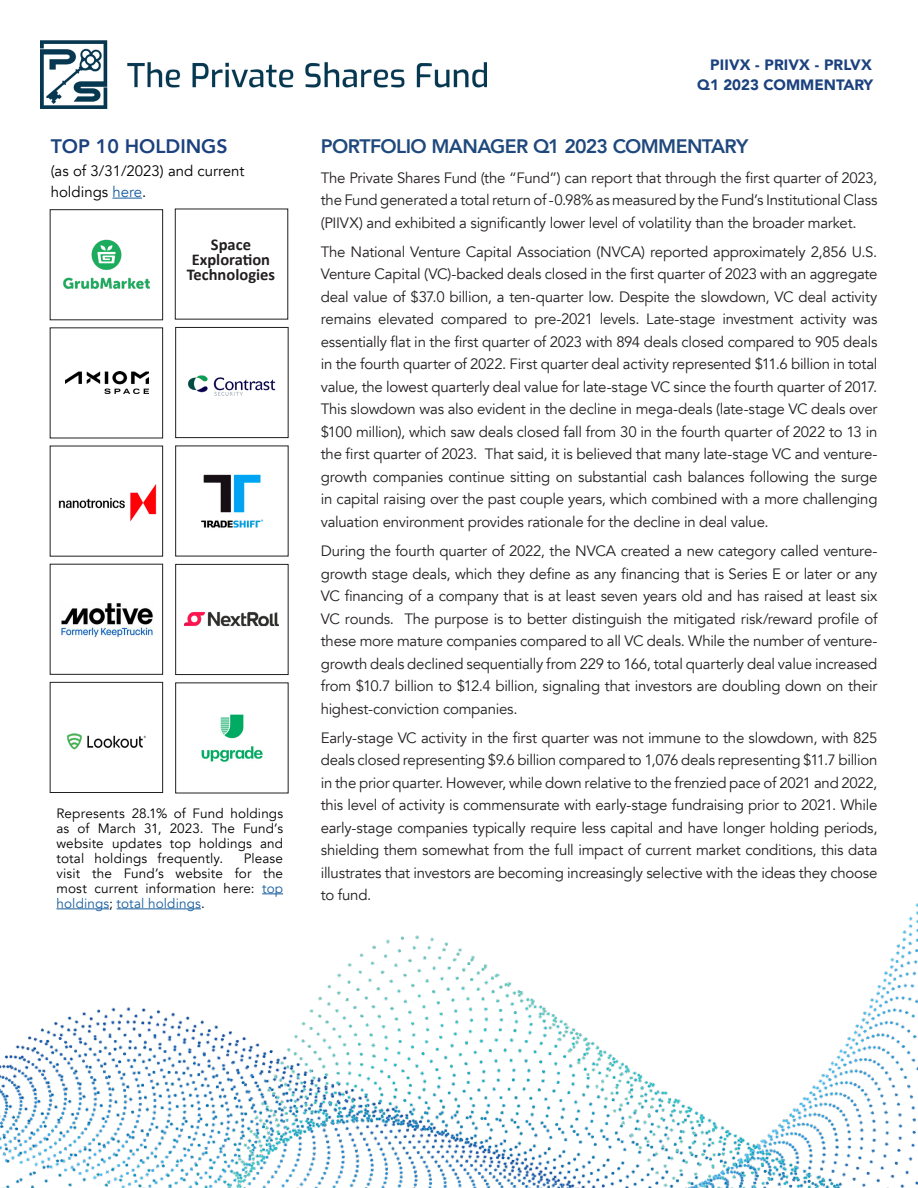
<style>
.page{position:relative;width:918px;height:1188px;background:#fff}
.page>*{position:absolute;margin:0;border:0;box-sizing:border-box;transform-origin:0 0}
.t1{font:800 19.5px "Avenir";letter-spacing:-.03em;color:#1f497d}
.t2{font:800 19.5px "Avenir";color:#1b417e}
.t3{font:700 16.5px "Calibri";color:#231f20}
.t4{font:15px/22.5px "Avenir";letter-spacing:-.015em;color:#231f20;text-align:justify}
.Body_Copy{font:15px/21px "Avenir";color:#000}
.t5{font:900 15px "Avenir";color:#1b417e}
.t6{font:13.5px/15px "Avenir";letter-spacing:.01em;color:#000;text-align:justify}
.s1{color:#175d9e}
</style>
<div class="page">
<hr style="left:112px;top:198px;width:30px;height:1px;background:#175d9e">
<svg style="left:262px;top:894px;width:21px;height:1px"></svg>
<div style="left:175px;top:327px;width:113px;height:111px;border:1px solid #231f20"></div>
<div style="left:50px;top:209px;width:113px;height:111px;border:1px solid #231f20"></div>
<div style="left:50px;top:564px;width:113px;height:111px;border:1px solid #231f20"></div>
<div style="left:50px;top:682px;width:113px;height:111px;border:1px solid #231f20"></div>
<div style="left:175px;top:564px;width:113px;height:111px;border:1px solid #231f20"></div>
<img style="left:65px;top:372px;width:83px;height:21px">
<img style="left:63px;top:239px;width:87px;height:50px">
<img style="left:184px;top:611px;width:95px;height:16px">
<img style="left:201px;top:474px;width:63px;height:54px">
<img style="left:61px;top:603px;width:92px;height:34px">
<img style="left:59px;top:484px;width:98px;height:38px">
<img style="left:66px;top:733px;width:80px;height:17px">
<img style="left:187px;top:375px;width:89px;height:21px">
<img style="left:40px;top:40px;width:447px;height:68px">
<img style="left:0;top:903px;width:918px;height:285px">
<img style="left:201px;top:714px;width:62px;height:48px">
<h3 class="t2" style="left:51px;top:132px;width:178px">TOP 10 HOLDINGS</h3>
<p class="Body_Copy" style="left:51px;top:161px;width:195px">(as of 3/31/2023) and current holdings <span class="s1">here</span>.</p>
<p class="t3" style="left:211px;top:233px;width:42px">Space</p>
<p class="t3" style="left:192px;top:248px;width:80px">Exploration</p>
<p class="t3" style="left:187px;top:263px;width:90px">Technologies</p>
<h3 class="t6" style="left:57px;top:806px;width:228px">Represents 28.1% of Fund holdings as of March 31, 2023. The Fund’s website updates top holdings and total holdings frequently.</h3>
<h3 class="t6" style="left:57px;top:851px;width:228px;text-indent:187px">Please visit the Fund’s website for the most current information here: <span class="s1">top holdings</span>; <span class="s1">total holdings</span>.</h3>
<p class="t5" style="left:710px;top:51px;width:163px">PIIVX - PRIVX - PRLVX</p>
<p class="t5" style="left:697px;top:72px;width:178px">Q1 2023 COMMENTARY</p>
<h3 class="t1" style="left:321px;top:132px;width:429px">PORTFOLIO MANAGER Q1 2023 COMMENTARY</h3>
<h3 class="t4" style="left:321px;top:167px;width:558px">The Private Shares Fund (the “Fund”) can report that through the first quarter of 2023, the Fund generated a total return of -0.98% as measured by the Fund’s Institutional Class (PIIVX) and exhibited a significantly lower level of volatility than the broader market.</h3>
<h3 class="t4" style="left:321px;top:241px;width:558px">The National Venture Capital Association (NVCA) reported approximately 2,856 U.S.<br>Venture Capital (VC)-backed deals closed in the first quarter of 2023 with an aggregate deal value of $37.0 billion, a ten-quarter low. Despite the slowdown, VC deal activity remains elevated compared to pre-2021 levels. Late-stage investment activity was essentially flat in the first quarter of 2023 with 894 deals closed compared to 905 deals in the fourth quarter of 2022. First quarter deal activity represented $11.6 billion in total value, the lowest quarterly deal value for late-stage VC since the fourth quarter of 2017.<br>This slowdown was also evident in the decline in mega-deals (late-stage VC deals over $100 million), which saw deals closed fall from 30 in the fourth quarter of 2022 to 13 in the first quarter of 2023. That said, it is believed that many late-stage VC and venture&shy;growth companies continue sitting on substantial cash balances following the surge in capital raising over the past couple years, which combined with a more challenging valuation environment provides rationale for the decline in deal value.</h3>
<h3 class="t4" style="left:321px;top:540px;width:558px">During the fourth quarter of 2022, the NVCA created a new category called venture&shy;growth stage deals, which they define as any financing that is Series E or later or any VC financing of a company that is at least seven years old and has raised at least six VC rounds. The purpose is to better distinguish the mitigated risk/reward profile of these more mature companies compared to all VC deals. While the number of venture&shy;growth deals declined sequentially from 229 to 166, total quarterly deal value increased from $10.7 billion to $12.4 billion, signaling that investors are doubling down on their highest-conviction companies.</h3>
<h3 class="t4" style="left:321px;top:727px;width:558px">Early-stage VC activity in the first quarter was not immune to the slowdown, with 825 deals closed representing $9.6 billion compared to 1,076 deals representing $11.7 billion in the prior quarter. However, while down relative to the frenzied pace of 2021 and 2022, this level of activity is commensurate with early-stage fundraising prior to 2021. While early-stage companies typically require less capital and have longer holding periods, shielding them somewhat from the full impact of current market conditions, this data illustrates that investors are becoming increasingly selective with the ideas they choose to fund.</h3>
</div>
